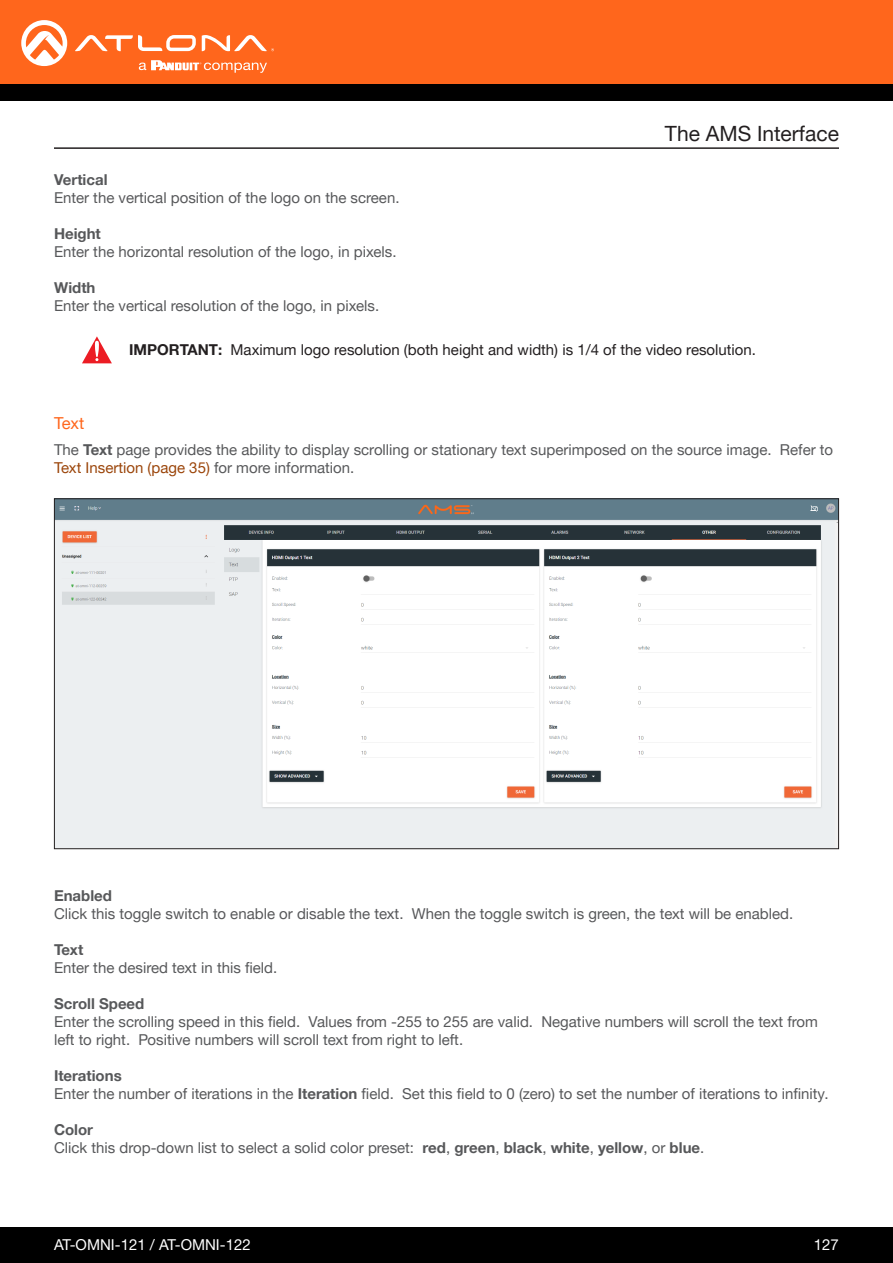
<style>
.page{position:relative;width:893px;height:1263px;background:#fff}
.page>*{position:absolute;margin:0;border:0;box-sizing:border-box;transform-origin:0 0}
.Non_TOC_Section_Head{font:21px "Helvetica Neue LTW1 G";color:#231f20}
.Secondary_Subsection{font:16.5px "Helvetica Neue LTW1 G";color:#ff661c}
.General_Text{font:15px/18px "Helvetica Neue LTW1 G";color:#57585a}
.General_Text-2{font:15px "Helvetica Neue LTW1 G";color:#231f20}
.General_Text-3{font:700 15px "Helvetica Neue LTW1 G";color:#57585a}
.t1{font:15px "Helvetica Neue LTW1 G";color:#fff}
.s1{font-weight:700}
.s2{color:#9b450a}
</style>
<div class="page">
<div style="left:0;top:1227px;width:893px;height:36px;background:#000"></div>
<div style="left:0;top:0;width:893px;height:84px;background:#ff661c"></div>
<div style="left:0;top:84px;width:893px;height:16px;background:#000"></div>
<svg style="left:75px;top:35px;width:121px;height:16px"></svg>
<svg style="left:202px;top:35px;width:72px;height:16px"></svg>
<svg style="left:21px;top:20px;width:46px;height:46px"></svg>
<svg style="left:139px;top:60px;width:128px;height:13px"></svg>
<hr style="left:54px;top:147px;width:785px;height:2px;background:#231f20">
<svg style="left:82px;top:336px;width:30px;height:27px"></svg>
<img style="left:56px;top:500px;width:781px;height:347px">
<p class="Non_TOC_Section_Head" style="left:665px;top:120px;width:176px">The AMS Interface</p>
<p class="General_Text-3" style="left:54px;top:170px;width:55px">Vertical</p>
<p class="General_Text" style="left:54px;top:189px;width:347px">Enter the vertical position of the logo on the screen.</p>
<p class="General_Text-3" style="left:54px;top:224px;width:48px">Height</p>
<p class="General_Text" style="left:54px;top:243px;width:344px">Enter the horizontal resolution of the logo, in pixels.</p>
<p class="General_Text-3" style="left:54px;top:278px;width:43px">Width</p>
<p class="General_Text" style="left:54px;top:297px;width:327px">Enter the vertical resolution of the logo, in pixels.</p>
<p class="General_Text-2" style="left:129px;top:341px;width:628px"><span class="s1">IMPORTANT:</span> Maximum logo resolution (both height and width) is 1/4 of the video resolution.</p>
<p class="Secondary_Subsection" style="left:54px;top:413px;width:32px">Text</p>
<p class="General_Text" style="left:54px;top:441px;width:780px">The <span class="s1">Text</span> page provides the ability to display scrolling or stationary text superimposed on the source image. Refer to<br><span class="s2">Text Insertion (page 35)</span> for more information.</p>
<p class="General_Text-3" style="left:54px;top:886px;width:60px">Enabled</p>
<p class="General_Text" style="left:54px;top:904px;width:741px">Click this toggle switch to enable or disable the text. When the toggle switch is green, the text will be enabled.</p>
<p class="General_Text-3" style="left:54px;top:940px;width:31px">Text</p>
<p class="General_Text" style="left:54px;top:958px;width:225px">Enter the desired text in this field.</p>
<p class="General_Text-3" style="left:54px;top:994px;width:92px">Scroll Speed</p>
<p class="General_Text" style="left:54px;top:1012px;width:765px">Enter the scrolling speed in this field. Values from -255 to 255 are valid. Negative numbers will scroll the text from left to right. Positive numbers will scroll text from right to left.</p>
<p class="General_Text-3" style="left:54px;top:1066px;width:69px">Iterations</p>
<p class="General_Text" style="left:54px;top:1084px;width:776px">Enter the number of iterations in the <span class="s1">Iteration</span> field. Set this field to 0 (zero) to set the number of iterations to infinity.</p>
<p class="General_Text-3" style="left:54px;top:1120px;width:41px">Color</p>
<p class="General_Text" style="left:54px;top:1138px;width:652px">Click this drop-down list to select a solid color preset: <span class="s1">red</span>, <span class="s1">green</span>, <span class="s1">black</span>, <span class="s1">white</span>, <span class="s1">yellow</span>, or <span class="s1">blue</span>.</p>
<p class="t1" style="left:54px;top:1235px;width:198px">AT-OMNI-121 / AT-OMNI-122</p>
<p class="t1" style="left:814px;top:1235px;width:27px">127</p>
</div>
